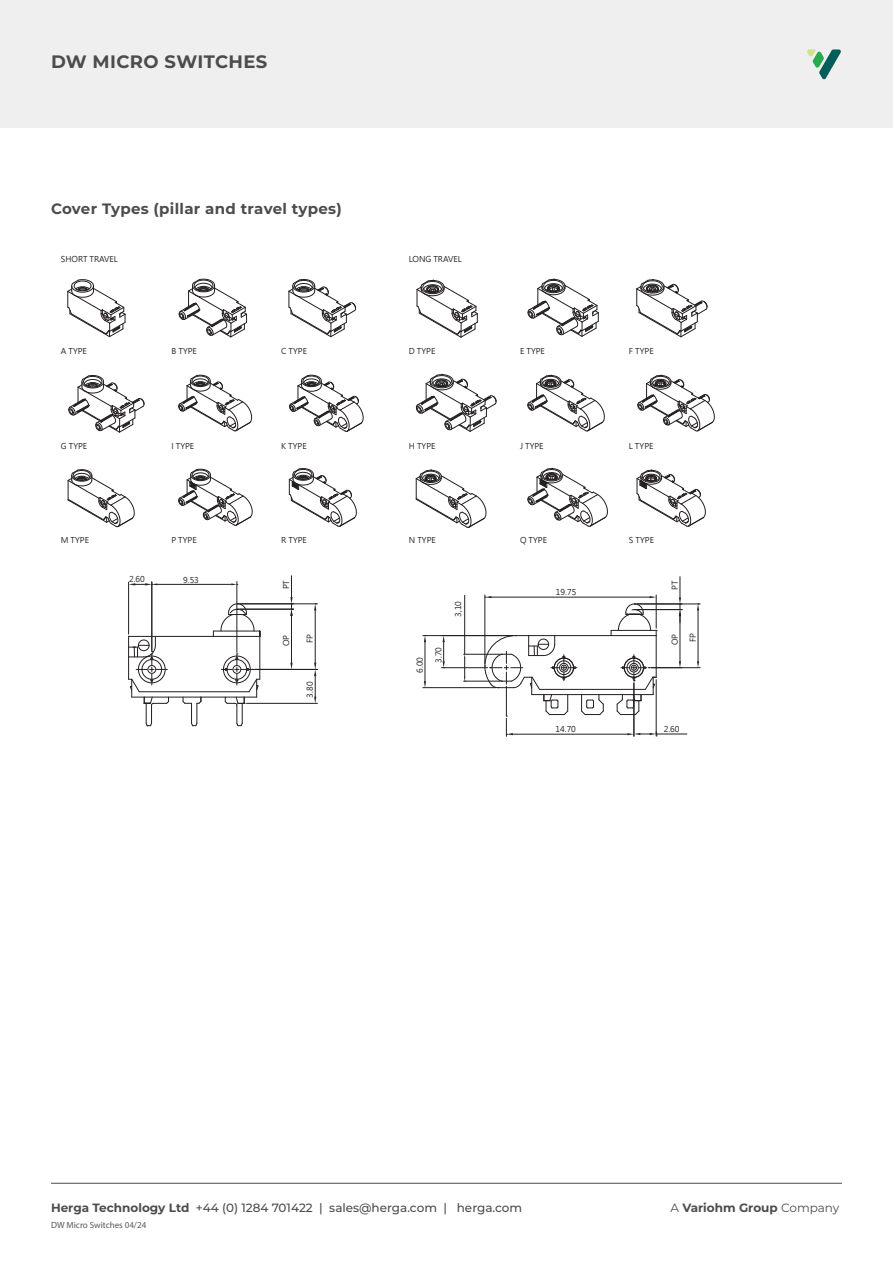
<style>
.page{position:relative;width:893px;height:1263px;background:#fff}
.page>*{position:absolute;margin:0;border:0;box-sizing:border-box;transform-origin:0 0}
.t1{font:700 18px "Montserrat";letter-spacing:.02em;color:#4b4c4d}
.body_copy{font:700 15px "Montserrat";letter-spacing:.02em;color:#4b4c4d}
.t2{font:500 12px "Montserrat";color:#4b4c4d}
.t3{font:700 12px "Montserrat";color:#4b4c4d}
.t4{font:9px "Myriad Pro";color:#57585a}
.t5{font:7.95px "Microsoft Jheng Hei";color:#231f20}
.s1{font-weight:700}
.s2{font-weight:400}
</style>
<div class="page">
<div style="left:0;top:0;width:893px;height:128px;background:#efeff0"></div>
<svg style="left:807px;top:49px;width:34px;height:31px"></svg>
<hr style="left:51px;top:1183px;width:791px;height:1px;background:#4b4c4d">
<hr style="left:128px;top:582px;width:1px;height:52px;background:#231f20">
<hr style="left:240px;top:609px;width:54px;height:1px;background:#231f20">
<hr style="left:291px;top:616px;width:1px;height:47px;background:#231f20">
<svg style="left:290px;top:663px;width:3px;height:6px"></svg>
<svg style="left:290px;top:576px;width:3px;height:40px"></svg>
<hr style="left:240px;top:603px;width:77px;height:1px;background:#231f20">
<hr style="left:315px;top:610px;width:1px;height:53px;background:#231f20">
<svg style="left:314px;top:603px;width:2px;height:7px"></svg>
<hr style="left:246px;top:703px;width:71px;height:1px;background:#231f20">
<hr style="left:255px;top:669px;width:62px;height:1px;background:#231f20">
<svg style="left:314px;top:663px;width:2px;height:40px"></svg>
<hr style="left:152px;top:582px;width:1px;height:68px;background:#231f20">
<hr style="left:237px;top:582px;width:1px;height:70px;background:#231f20">
<hr style="left:157px;top:584px;width:74px;height:1px;background:#231f20">
<svg style="left:129px;top:583px;width:28px;height:2px"></svg>
<svg style="left:231px;top:583px;width:7px;height:2px"></svg>
<svg style="left:183px;top:698px;width:19px;height:28px"></svg>
<hr style="left:129px;top:636px;width:131px;height:1px;background:#231f20">
<hr style="left:213px;top:631px;width:47px;height:1px;background:#231f20">
<svg style="left:221px;top:653px;width:39px;height:73px"></svg>
<hr style="left:139px;top:691px;width:110px;height:1px;background:#231f20">
<hr style="left:132px;top:697px;width:125px;height:1px;background:#231f20">
<div style="left:233px;top:665px;width:8px;height:8px;border:1px solid #231f20;border-radius:50%"></div>
<div style="left:227px;top:659px;width:20px;height:20px;border:1px solid #231f20;border-radius:50%"></div>
<div style="left:223px;top:656px;width:27px;height:27px;border:1px solid #231f20;border-radius:50%"></div>
<hr style="left:128px;top:636px;width:1px;height:43px;background:#231f20">
<hr style="left:260px;top:636px;width:1px;height:43px;background:#231f20">
<svg style="left:221px;top:603px;width:33px;height:28px"></svg>
<svg style="left:129px;top:636px;width:40px;height:90px"></svg>
<hr style="left:532px;top:694px;width:121px;height:1px;background:#231f20">
<hr style="left:555px;top:635px;width:79px;height:1px;background:#231f20">
<hr style="left:656px;top:636px;width:1px;height:41px;background:#231f20">
<hr style="left:539px;top:689px;width:106px;height:1px;background:#231f20">
<hr style="left:611px;top:630px;width:45px;height:1px;background:#231f20">
<hr style="left:680px;top:616px;width:1px;height:45px;background:#231f20">
<svg style="left:679px;top:661px;width:2px;height:6px"></svg>
<hr style="left:637px;top:609px;width:45px;height:1px;background:#231f20">
<svg style="left:679px;top:577px;width:2px;height:46px"></svg>
<hr style="left:651px;top:667px;width:49px;height:1px;background:#231f20">
<hr style="left:637px;top:604px;width:63px;height:1px;background:#231f20">
<hr style="left:698px;top:610px;width:1px;height:51px;background:#231f20">
<svg style="left:697px;top:661px;width:2px;height:7px"></svg>
<svg style="left:697px;top:604px;width:2px;height:6px"></svg>
<hr style="left:656px;top:680px;width:1px;height:56px;background:#231f20">
<hr style="left:656px;top:734px;width:31px;height:1px;background:#231f20">
<hr style="left:634px;top:683px;width:1px;height:53px;background:#231f20">
<hr style="left:513px;top:734px;width:114px;height:1px;background:#231f20">
<svg style="left:627px;top:732px;width:30px;height:5px"></svg>
<hr style="left:464px;top:654px;width:36px;height:1px;background:#231f20">
<hr style="left:464px;top:681px;width:36px;height:1px;background:#231f20">
<hr style="left:464px;top:595px;width:1px;height:59px;background:#231f20">
<svg style="left:464px;top:654px;width:2px;height:28px"></svg>
<hr style="left:441px;top:667px;width:47px;height:1px;background:#231f20">
<svg style="left:443px;top:636px;width:2px;height:32px"></svg>
<hr style="left:656px;top:595px;width:1px;height:33px;background:#231f20">
<hr style="left:485px;top:595px;width:1px;height:69px;background:#231f20">
<hr style="left:491px;top:597px;width:159px;height:1px;background:#231f20">
<svg style="left:650px;top:596px;width:6px;height:2px"></svg>
<svg style="left:485px;top:596px;width:6px;height:2px"></svg>
<hr style="left:423px;top:687px;width:73px;height:1px;background:#231f20">
<hr style="left:423px;top:635px;width:90px;height:1px;background:#231f20">
<hr style="left:425px;top:642px;width:1px;height:39px;background:#231f20">
<svg style="left:424px;top:681px;width:2px;height:7px"></svg>
<svg style="left:424px;top:635px;width:2px;height:7px"></svg>
<svg style="left:617px;top:655px;width:39px;height:60px"></svg>
<svg style="left:485px;top:635px;width:119px;height:101px"></svg>
<svg style="left:618px;top:604px;width:39px;height:32px"></svg>
<svg style="left:417px;top:280px;width:61px;height:58px"></svg>
<svg style="left:528px;top:279px;width:71px;height:58px"></svg>
<svg style="left:636px;top:279px;width:72px;height:58px"></svg>
<svg style="left:416px;top:374px;width:81px;height:58px"></svg>
<svg style="left:527px;top:375px;width:78px;height:56px"></svg>
<svg style="left:637px;top:375px;width:78px;height:56px"></svg>
<svg style="left:416px;top:470px;width:70px;height:58px"></svg>
<svg style="left:67px;top:279px;width:59px;height:58px"></svg>
<svg style="left:179px;top:279px;width:68px;height:58px"></svg>
<svg style="left:288px;top:279px;width:68px;height:58px"></svg>
<svg style="left:69px;top:375px;width:76px;height:58px"></svg>
<svg style="left:178px;top:375px;width:74px;height:56px"></svg>
<svg style="left:289px;top:375px;width:74px;height:57px"></svg>
<svg style="left:68px;top:469px;width:67px;height:58px"></svg>
<svg style="left:178px;top:469px;width:75px;height:57px"></svg>
<svg style="left:289px;top:468px;width:68px;height:59px"></svg>
<svg style="left:528px;top:468px;width:80px;height:59px"></svg>
<svg style="left:637px;top:470px;width:69px;height:57px"></svg>
<h1 class="t1" style="left:51px;top:49px;width:218px">DW MICRO SWITCHES</h1>
<p class="body_copy" style="left:51px;top:198px;width:292px">Cover Types (pillar and travel types)</p>
<p class="t5" style="left:61px;top:254px;width:59px">SHORT TRAVEL</p>
<p class="t5" style="left:409px;top:254px;width:55px">LONG TRAVEL</p>
<p class="t5" style="left:61px;top:346px;width:28px">A TYPE</p>
<p class="t5" style="left:171px;top:346px;width:27px">B TYPE</p>
<p class="t5" style="left:281px;top:346px;width:27px">C TYPE</p>
<p class="t5" style="left:409px;top:346px;width:28px">D TYPE</p>
<p class="t5" style="left:520px;top:346px;width:26px">E TYPE</p>
<p class="t5" style="left:629px;top:346px;width:26px">F TYPE</p>
<p class="t5" style="left:61px;top:441px;width:28px">G TYPE</p>
<p class="t5" style="left:171px;top:441px;width:24px">I TYPE</p>
<p class="t5" style="left:281px;top:441px;width:27px">K TYPE</p>
<p class="t5" style="left:409px;top:441px;width:28px">H TYPE</p>
<p class="t5" style="left:520px;top:441px;width:25px">J TYPE</p>
<p class="t5" style="left:629px;top:441px;width:26px">L TYPE</p>
<p class="t5" style="left:61px;top:535px;width:30px">M TYPE</p>
<p class="t5" style="left:171px;top:535px;width:27px">P TYPE</p>
<p class="t5" style="left:281px;top:535px;width:27px">R TYPE</p>
<p class="t5" style="left:409px;top:535px;width:29px">N TYPE</p>
<p class="t5" style="left:520px;top:535px;width:29px">Q TYPE</p>
<p class="t5" style="left:629px;top:535px;width:27px">S TYPE</p>
<p class="t5" style="left:129px;top:574px;width:17px">2.60</p>
<p class="t5" style="left:183px;top:575px;width:17px">9.53</p>
<p class="t5" style="left:281px;top:589px;width:11px;rotate:-90deg">PT</p>
<p class="t5" style="left:556px;top:587px;width:22px">19.75</p>
<p class="t5" style="left:670px;top:590px;width:11px;rotate:-90deg">PT</p>
<p class="t5" style="left:453px;top:617px;width:17px;rotate:-90deg">3,10</p>
<p class="t5" style="left:281px;top:646px;width:13px;rotate:-90deg">OP</p>
<p class="t5" style="left:305px;top:643px;width:11px;rotate:-90deg">FP</p>
<p class="t5" style="left:305px;top:697px;width:17px;rotate:-90deg">3.80</p>
<p class="t5" style="left:415px;top:673px;width:17px;rotate:-90deg">6.00</p>
<p class="t5" style="left:434px;top:663px;width:17px;rotate:-90deg">3.70</p>
<p class="t5" style="left:670px;top:645px;width:13px;rotate:-90deg">OP</p>
<p class="t5" style="left:688px;top:642px;width:11px;rotate:-90deg">FP</p>
<p class="t5" style="left:555px;top:724px;width:22px">14.70</p>
<p class="t5" style="left:664px;top:724px;width:17px">2.60</p>
<h3 class="t2" style="left:51px;top:1200px;width:473px"><span class="s1">Herga Technology Ltd</span> +44 (0) 1284 701422 | sales@herga.com | herga.com</h3>
<h3 class="t3" style="left:670px;top:1199px;width:170px"><span class="s2">A</span> Variohm Group <span class="s2">Company</span></h3>
<p class="t4" style="left:51px;top:1220px;width:97px">DW Micro Switches 04/24</p>
</div>
